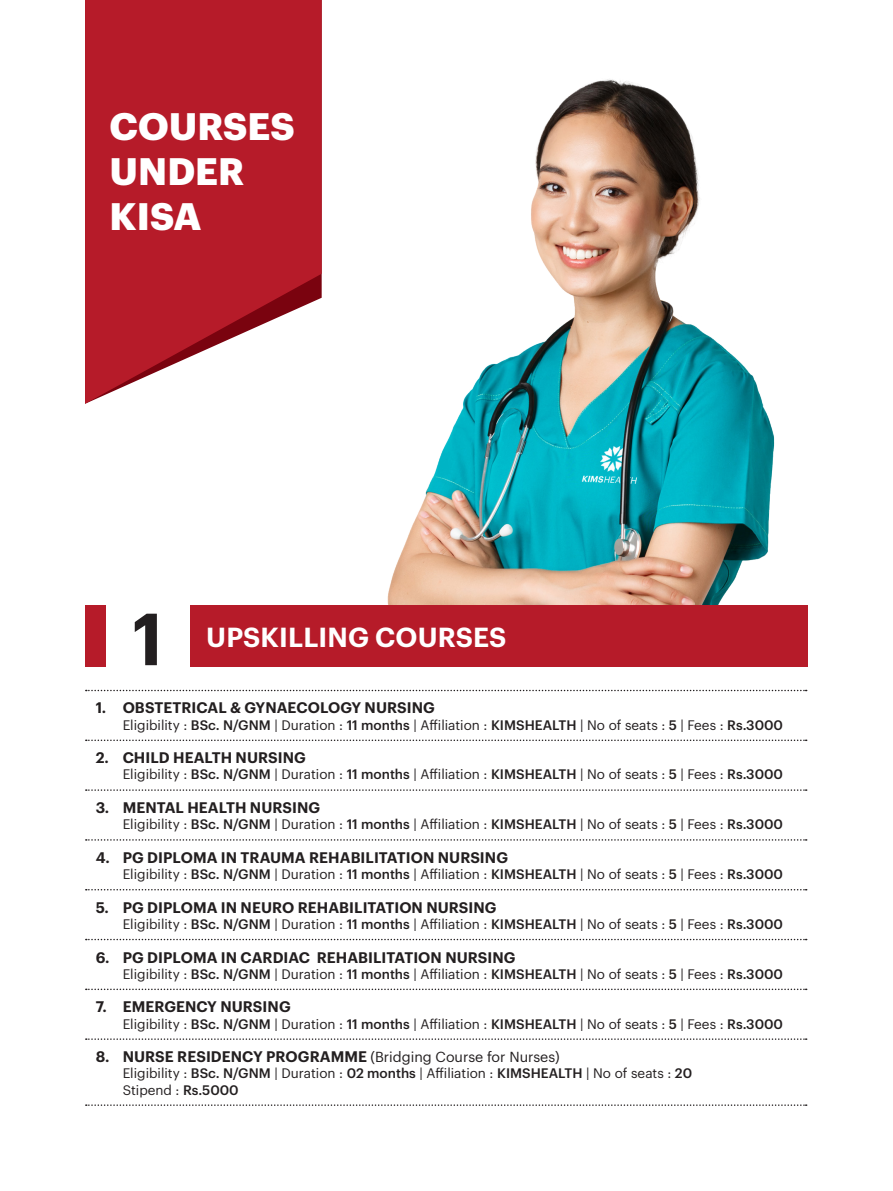
<style>
.page{position:relative;width:893px;height:1191px;background:#fff}
.page>*{position:absolute;margin:0;border:0;box-sizing:border-box;transform-origin:0 0}
.t1{font:600 72px "Graphik";color:#231f20}
.t2{font:700 37.5px "Graphik";color:#fff}
.t3{font:600 27px "Graphik";letter-spacing:.005em;color:#fff}
.t4{font:600 15px "Graphik";letter-spacing:.005em;color:#231f20}
.t5{font:13.5px "Graphik";color:#231f20}
.s1{font-weight:500}
.s2{font-weight:400;font-size:14.25px}
</style>
<div class="page">
<img style="left:387px;top:79px;width:388px;height:526px">
<svg style="left:85px;top:0;width:237px;height:404px;background:#bd3844"></svg>
<svg style="left:86px;top:689px;width:721px;height:2px"></svg>
<svg style="left:86px;top:739px;width:721px;height:2px"></svg>
<svg style="left:86px;top:789px;width:721px;height:2px"></svg>
<svg style="left:86px;top:839px;width:721px;height:1px"></svg>
<svg style="left:86px;top:889px;width:721px;height:1px"></svg>
<svg style="left:86px;top:938px;width:721px;height:2px"></svg>
<svg style="left:86px;top:988px;width:721px;height:2px"></svg>
<svg style="left:86px;top:1038px;width:721px;height:2px"></svg>
<svg style="left:86px;top:1104px;width:721px;height:2px"></svg>
<div style="left:85px;top:605px;width:723px;height:61px;background:#b61b29"></div>
<div style="left:106px;top:591px;width:84px;height:88px;background:#fff"></div>
<p class="t2" style="left:110px;top:97px;width:187px">COURSES</p>
<p class="t2" style="left:110px;top:142px;width:136px">UNDER</p>
<p class="t2" style="left:110px;top:187px;width:93px">KISA</p>
<p class="t1" style="left:132px;top:584px;width:33px">1</p>
<p class="t3" style="left:206px;top:616px;width:302px">UPSKILLING COURSES</p>
<p class="t4" style="left:96px;top:696px;width:341px">1. OBSTETRICAL &amp; GYNAECOLOGY NURSING</p>
<p class="t5" style="left:123px;top:714px;width:662px">Eligibility : <span class="s1">BSc. N/GNM</span> | Duration : <span class="s1">11 months</span> | Affiliation : <span class="s1">KIMSHEALTH</span> | No of seats : <span class="s1">5</span> | Fees : <span class="s1">Rs.3000</span></p>
<p class="t4" style="left:96px;top:746px;width:212px">2. CHILD HEALTH NURSING</p>
<p class="t5" style="left:123px;top:764px;width:662px">Eligibility : <span class="s1">BSc. N/GNM</span> | Duration : <span class="s1">11 months</span> | Affiliation : <span class="s1">KIMSHEALTH</span> | No of seats : <span class="s1">5</span> | Fees : <span class="s1">Rs.3000</span></p>
<p class="t4" style="left:96px;top:796px;width:226px">3. MENTAL HEALTH NURSING</p>
<p class="t5" style="left:123px;top:814px;width:662px">Eligibility : <span class="s1">BSc. N/GNM</span> | Duration : <span class="s1">11 months</span> | Affiliation : <span class="s1">KIMSHEALTH</span> | No of seats : <span class="s1">5</span> | Fees : <span class="s1">Rs.3000</span></p>
<p class="t4" style="left:96px;top:846px;width:414px">4. PG DIPLOMA IN TRAUMA REHABILITATION NURSING</p>
<p class="t5" style="left:123px;top:864px;width:662px">Eligibility : <span class="s1">BSc. N/GNM</span> | Duration : <span class="s1">11 months</span> | Affiliation : <span class="s1">KIMSHEALTH</span> | No of seats : <span class="s1">5</span> | Fees : <span class="s1">Rs.3000</span></p>
<p class="t4" style="left:96px;top:895px;width:402px">5. PG DIPLOMA IN NEURO REHABILITATION NURSING</p>
<p class="t5" style="left:123px;top:914px;width:662px">Eligibility : <span class="s1">BSc. N/GNM</span> | Duration : <span class="s1">11 months</span> | Affiliation : <span class="s1">KIMSHEALTH</span> | No of seats : <span class="s1">5</span> | Fees : <span class="s1">Rs.3000</span></p>
<p class="t4" style="left:96px;top:945px;width:421px">6. PG DIPLOMA IN CARDIAC REHABILITATION NURSING</p>
<p class="t5" style="left:123px;top:963px;width:662px">Eligibility : <span class="s1">BSc. N/GNM</span> | Duration : <span class="s1">11 months</span> | Affiliation : <span class="s1">KIMSHEALTH</span> | No of seats : <span class="s1">5</span> | Fees : <span class="s1">Rs.3000</span></p>
<p class="t4" style="left:96px;top:995px;width:196px">7. EMERGENCY NURSING</p>
<p class="t5" style="left:123px;top:1013px;width:662px">Eligibility : <span class="s1">BSc. N/GNM</span> | Duration : <span class="s1">11 months</span> | Affiliation : <span class="s1">KIMSHEALTH</span> | No of seats : <span class="s1">5</span> | Fees : <span class="s1">Rs.3000</span></p>
<p class="t4" style="left:96px;top:1045px;width:466px">8. NURSE RESIDENCY PROGRAMME <span class="s2">(Bridging Course for Nurses)</span></p>
<p class="t5" style="left:123px;top:1063px;width:571px">Eligibility : <span class="s1">BSc. N/GNM</span> | Duration : <span class="s1">02 months</span> | Affiliation : <span class="s1">KIMSHEALTH</span> | No of seats : <span class="s1">20</span></p>
<p class="t5" style="left:123px;top:1079px;width:118px">Stipend : <span class="s1">Rs.5000</span></p>
</div>
